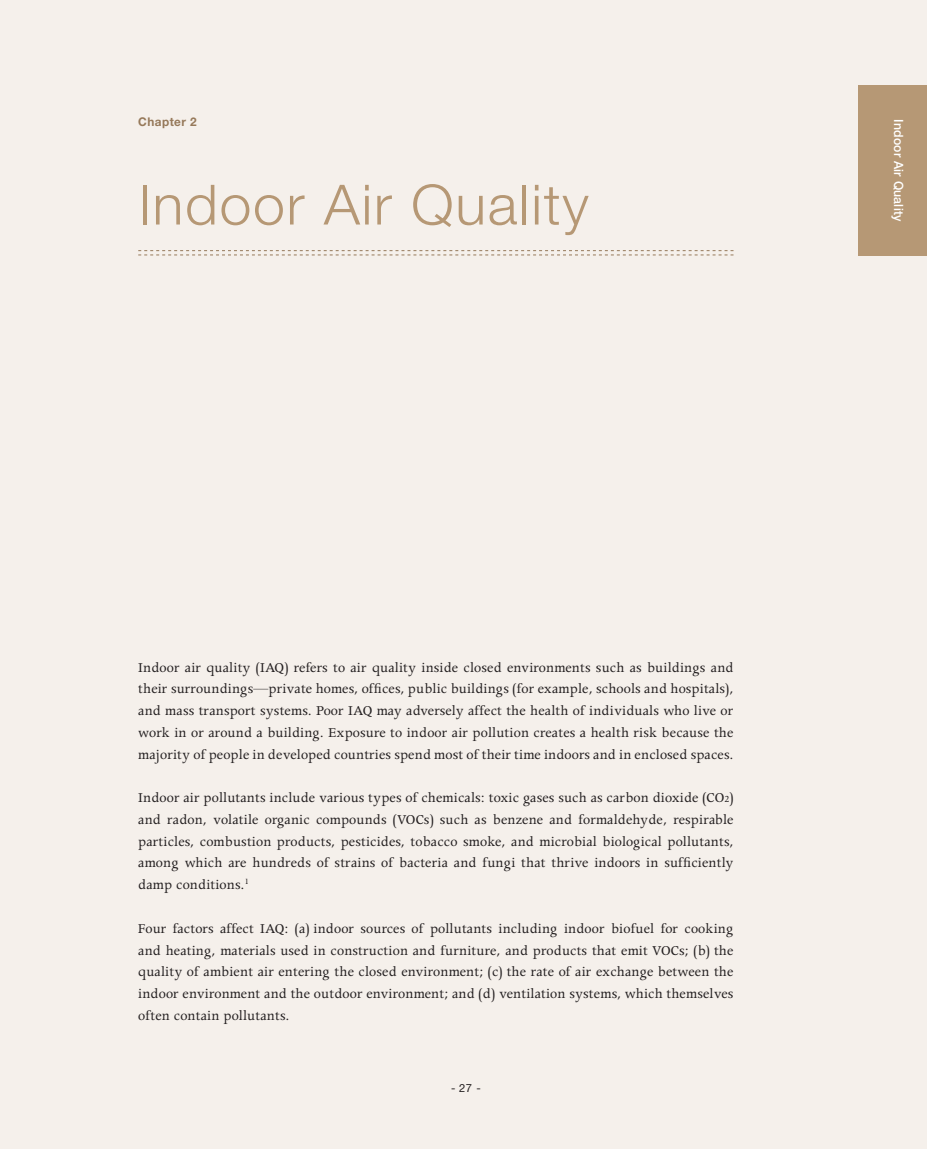
<style>
.page{position:relative;width:927px;height:1149px;background:#fff}
.page>*{position:absolute;margin:0;border:0;box-sizing:border-box;transform-origin:0 0}
.t1{font:300 55.5px "Helvetica Neue";letter-spacing:.03em;color:#b69875}
.טקסט_רץ_אנגלית{font:15.3px/21.8px "Apollo";letter-spacing:.01em;color:#231f20;text-align:justify}
.t2{font:500 12.75px "Helvetica Neue";letter-spacing:.02em;color:#fff;scale:.96 1}
.t3{font:700 12px "Helvetica Neue";letter-spacing:.04em;color:#96795a}
.t4{font:11.25px "Helvetica Neue";color:#231f20}
.s1{font-size:10.5px}
</style>
<div class="page">
<div style="left:0;top:0;width:927px;height:1148px;background:#f5f0eb"></div>
<svg style="left:138px;top:250px;width:595px;height:5px"></svg>
<div style="left:858px;top:85px;width:69px;height:170px;background:#b69875"></div>
<p class="t3" style="left:138px;top:114px;width:60px">Chapter 2</p>
<p class="t2" style="left:906px;top:119px;width:108px;rotate:90deg">Indoor Air Quality</p>
<p class="t1" style="left:138px;top:171px;width:452px">Indoor Air Quality</p>
<p class="טקסט_רץ_אנגלית" style="left:138px;top:656px;width:597px">Indoor air quality (IAQ) refers to air quality inside closed environments such as buildings and their surroundings—private homes, offices, public buildings (for example, schools and hospitals), and mass transport systems. Poor IAQ may adversely affect the health of individuals who live or work in or around a building. Exposure to indoor air pollution creates a health risk because the majority of people in developed countries spend most of their time indoors and in enclosed spaces.</p>
<p class="טקסט_רץ_אנגלית" style="left:138px;top:786px;width:597px">Indoor air pollutants include various types of chemicals: toxic gases such as carbon dioxide (CO<span class="s1">2</span>) and radon, volatile organic compounds (VOCs) such as benzene and formaldehyde, respirable particles, combustion products, pesticides, tobacco smoke, and microbial biological pollutants, among which are hundreds of strains of bacteria and fungi that thrive indoors in sufficiently damp conditions.<sup>1</sup></p>
<p class="טקסט_רץ_אנגלית" style="left:138px;top:917px;width:597px">Four factors affect IAQ: (a) indoor sources of pollutants including indoor biofuel for cooking and heating, materials used in construction and furniture, and products that emit VOCs; (b) the quality of ambient air entering the closed environment; (c) the rate of air exchange between the indoor environment and the outdoor environment; and (d) ventilation systems, which themselves often contain pollutants.</p>
<p class="t4" style="left:451px;top:1080px;width:31px">- 27 -</p>
</div>
